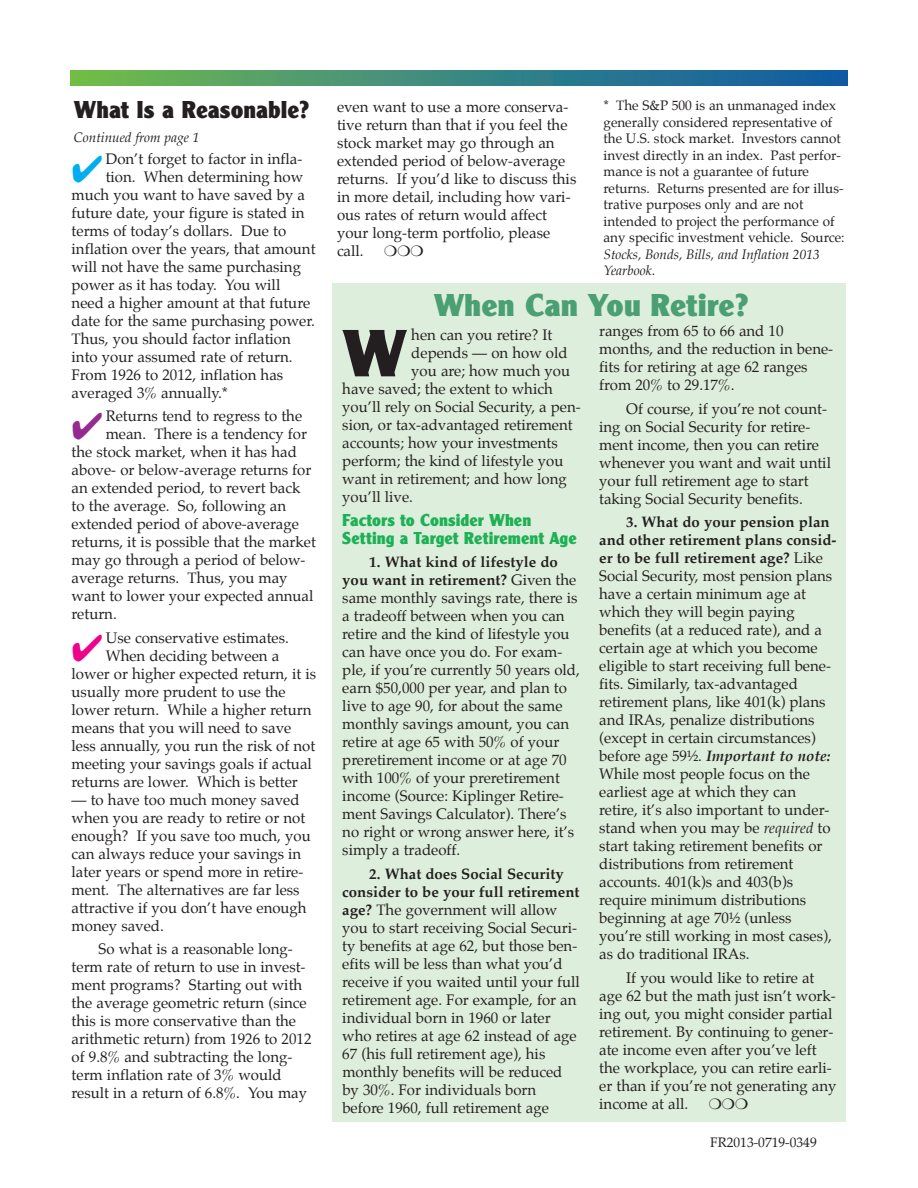
<style>
.page{position:relative;width:918px;height:1188px;background:#fff}
.page>*{position:absolute;margin:0;border:0;box-sizing:border-box;transform-origin:0 0}
.t1{font:69.6px "Clearface Gothic Extra Bold DTC";color:#231f20}
.t2{font:33px "Clearface Gothic Extra Bold DTC";color:#4a9f73}
.t3{font:25.5px "Clearface Gothic Extra Bold DTC";color:#231f20;scale:.95 1}
.t4{font:18px/18px "Clearface Gothic Extra Bold DTC";color:#1db155;scale:.95 1}
.t5{font:15px/18px "Palatino";color:#231f20}
.t6{font:13.5px/16.5px "Palatino";color:#231f20}
.t7{font:italic 13.5px/16.5px "Palatino";color:#231f20}
.s1{font-style:normal}
.s2{font-weight:700}
.s3{font-weight:700;font-style:italic}
.s4{font-style:italic}
</style>
<div class="page">
<img style="left:70px;top:70px;width:778px;height:16px">
<div style="left:333px;top:284px;width:513px;height:838px;background:#deeedc"></div>
<h3 class="t3" style="left:74px;top:94px;width:249px">What Is a Reasonable?</h3>
<p class="t7" style="left:74px;top:130px;width:127px">Continued from page 1</p>
<p class="t5" style="left:106px;top:151px;width:198px">Don’t forget to factor in infla-</p>
<p class="t5" style="left:106px;top:169px;width:199px">tion. When determining how</p>
<p class="t5" style="left:72px;top:187px;width:235px">much you want to have saved by a</p>
<p class="t5" style="left:72px;top:205px;width:234px">future date, your figure is stated in</p>
<p class="t5" style="left:72px;top:223px;width:216px">terms of today’s dollars. Due to</p>
<p class="t5" style="left:72px;top:241px;width:246px">inflation over the years, that amount</p>
<p class="t5" style="left:72px;top:259px;width:231px">will not have the same purchasing</p>
<p class="t5" style="left:72px;top:277px;width:210px">power as it has today. You will</p>
<p class="t5" style="left:72px;top:295px;width:240px">need a higher amount at that future</p>
<p class="t5" style="left:72px;top:313px;width:245px">date for the same purchasing power.</p>
<p class="t5" style="left:72px;top:331px;width:221px">Thus, you should factor inflation</p>
<p class="t5" style="left:72px;top:349px;width:223px">into your assumed rate of return.</p>
<p class="t5" style="left:72px;top:367px;width:213px">From 1926 to 2012, inflation has</p>
<p class="t5" style="left:72px;top:385px;width:158px">averaged 3% annually.*</p>
<p class="t5" style="left:106px;top:408px;width:198px">Returns tend to regress to the</p>
<p class="t5" style="left:106px;top:426px;width:203px">mean. There is a tendency for</p>
<p class="t5" style="left:72px;top:444px;width:227px">the stock market, when it has had</p>
<p class="t5" style="left:72px;top:462px;width:241px">above- or below-average returns for</p>
<p class="t5" style="left:72px;top:480px;width:230px">an extended period, to revert back</p>
<p class="t5" style="left:72px;top:498px;width:216px">to the average. So, following an</p>
<p class="t5" style="left:72px;top:516px;width:229px">extended period of above-average</p>
<p class="t5" style="left:72px;top:534px;width:246px">returns, it is possible that the market</p>
<p class="t5" style="left:72px;top:552px;width:236px">may go through a period of below-</p>
<p class="t5" style="left:72px;top:570px;width:218px">average returns. Thus, you may</p>
<p class="t5" style="left:72px;top:588px;width:243px">want to lower your expected annual</p>
<p class="t5" style="left:72px;top:606px;width:47px">return.</p>
<p class="t5" style="left:106px;top:629px;width:185px">Use conservative estimates.</p>
<p class="t5" style="left:106px;top:647px;width:175px">When deciding between a</p>
<p class="t5" style="left:72px;top:665px;width:246px">lower or higher expected return, it is</p>
<p class="t5" style="left:72px;top:683px;width:216px">usually more prudent to use the</p>
<p class="t5" style="left:72px;top:701px;width:241px">lower return. While a higher return</p>
<p class="t5" style="left:72px;top:719px;width:221px">means that you will need to save</p>
<p class="t5" style="left:72px;top:737px;width:245px">less annually, you run the risk of not</p>
<p class="t5" style="left:72px;top:755px;width:242px">meeting your savings goals if actual</p>
<p class="t5" style="left:72px;top:773px;width:228px">returns are lower. Which is better</p>
<p class="t5" style="left:72px;top:791px;width:241px">— to have too much money saved when you are ready to retire or not enough? If you save too much, you can always reduce your savings in later years or spend more in retire&shy;ment. The alternatives are far less attractive if you don’t have enough money saved.</p>
<p class="t5" style="left:72px;top:941px;width:241px;text-indent:27px">So what is a reasonable long&shy;term rate of return to use in invest&shy;ment programs? Starting out with the average geometric return (since this is more conservative than the arithmetic return) from 1926 to 2012 of 9.8% and subtracting the long&shy;term inflation rate of 3% would result in a return of 6.8%. You may</p>
<p class="t5" style="left:337px;top:99px;width:241px">even want to use a more conserva&shy;tive return than that if you feel the stock market may go through an extended period of below-average returns. If you’d like to discuss this in more detail, including how vari&shy;ous rates of return would affect your long-term portfolio, please call.</p>
<p class="t6" style="left:604px;top:98px;width:243px">* The S&amp;P 500 is an unmanaged index generally considered representative of the U.S. stock market. Investors cannot invest directly in an index. Past perfor&shy;mance is not a guarantee of future returns. Returns presented are for illus&shy;trative purposes only and are not intended to project the performance of any specific investment vehicle. Source:</p>
<p class="t7" style="left:604px;top:247px;width:218px">Stocks, Bonds, Bills, and Inflation 2013<br>Yearbook<span class="s1">.</span></p>
<h2 class="t2" style="left:434px;top:285px;width:317px">When Can You Retire?</h2>
<h1 class="t1" style="left:342px;top:312px;width:66px">W</h1>
<p class="t5" style="left:411px;top:327px;width:143px">hen can you retire? It</p>
<p class="t5" style="left:411px;top:345px;width:158px">depends — on how old</p>
<p class="t5" style="left:411px;top:363px;width:160px">you are; how much you</p>
<p class="t5" style="left:342px;top:381px;width:212px">have saved; the extent to which</p>
<p class="t5" style="left:342px;top:399px;width:240px">you’ll rely on Social Security, a pen-</p>
<p class="t5" style="left:342px;top:417px;width:232px">sion, or tax-advantaged retirement</p>
<p class="t5" style="left:342px;top:435px;width:217px">accounts; how your investments</p>
<p class="t5" style="left:342px;top:453px;width:223px">perform; the kind of lifestyle you</p>
<p class="t5" style="left:342px;top:471px;width:226px">want in retirement; and how long</p>
<p class="t5" style="left:342px;top:489px;width:72px">you’ll live.</p>
<p class="t4" style="left:342px;top:511px;width:248px">Factors to Consider When<br>Setting a Target Retirement Age</p>
<p class="t5" style="left:342px;top:554px;width:239px;text-indent:27px"><span class="s2">1. What kind of lifestyle do you want in retirement?</span> Given the same monthly savings rate, there is a tradeoff between when you can retire and the kind of lifestyle you can have once you do. For exam&shy;ple, if you’re currently 50 years old, earn $50,000 per year, and plan to live to age 90, for about the same monthly savings amount, you can retire at age 65 with 50% of your preretirement income or at age 70 with 100% of your preretirement income (Source: Kiplinger Retire&shy;ment Savings Calculator). There’s no right or wrong answer here, it’s simply a tradeoff.</p>
<p class="t5" style="left:342px;top:865px;width:239px;text-indent:27px"><span class="s2">2. What does Social Security consider to be your full retirement age?</span> The government will allow you to start receiving Social Securi&shy;ty benefits at age 62, but those ben&shy;efits will be less than what you’d receive if you waited until your full retirement age. For example, for an individual born in 1960 or later who retires at age 62 instead of age 67 (his full retirement age), his monthly benefits will be reduced by 30%. For individuals born before 1960, full retirement age</p>
<p class="t5" style="left:599px;top:323px;width:236px">ranges from 65 to 66 and 10 months, and the reduction in bene&shy;fits for retiring at age 62 ranges from 20% to 29.17%.</p>
<p class="t5" style="left:599px;top:401px;width:233px;text-indent:27px">Of course, if you’re not count&shy;ing on Social Security for retire&shy;ment income, then you can retire whenever you want and wait until your full retirement age to start taking Social Security benefits.</p>
<p class="t5" style="left:599px;top:514px;width:239px;text-indent:27px"><span class="s2">3. What do your pension plan and other retirement plans consid&shy;er to be full retirement age?</span> Like<br>Social Security, most pension plans have a certain minimum age at which they will begin paying benefits (at a reduced rate), and a certain age at which you become eligible to start receiving full bene&shy;fits. Similarly, tax-advantaged retirement plans, like 401(k) plans and IRAs, penalize distributions (except in certain circumstances) before age 59½. <span class="s3">Important to note:<br></span>While most people focus on the earliest age at which they can retire, it’s also important to under&shy;stand when you may be <span class="s4">required</span> to start taking retirement benefits or distributions from retirement accounts. 401(k)s and 403(b)s require minimum distributions beginning at age 70½ (unless you’re still working in most cases), as do traditional IRAs.</p>
<p class="t5" style="left:599px;top:969px;width:239px;text-indent:27px">If you would like to retire at age 62 but the math just isn’t work&shy;ing out, you might consider partial retirement. By continuing to gener&shy;ate income even after you’ve left the workplace, you can retire earli&shy;er than if you’re not generating any income at all.</p>
<p class="t6" style="left:710px;top:1135px;width:108px">FR2013-0719-0349</p>
</div>
